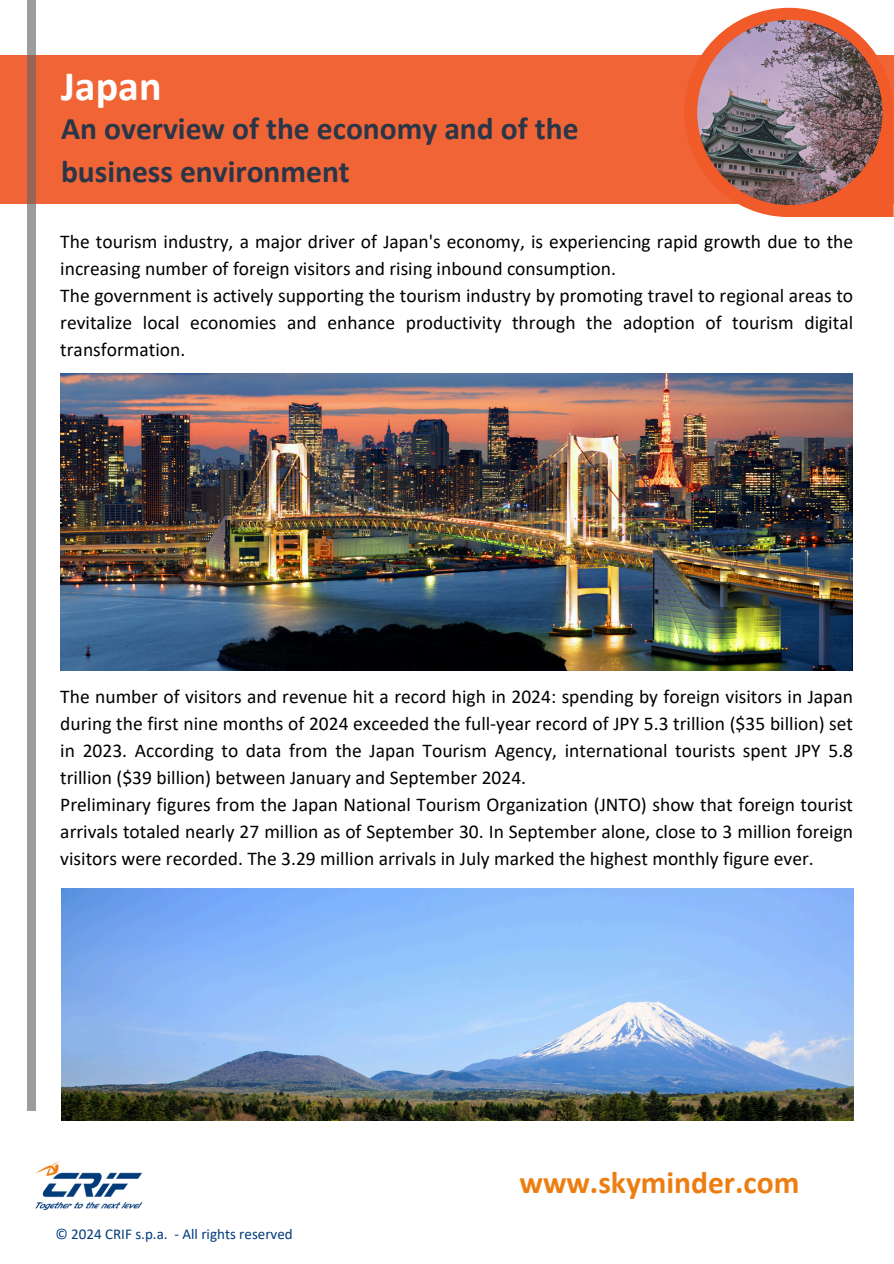
<style>
.page{position:relative;width:894px;height:1264px;background:#fff}
.page>*{position:absolute;margin:0;border:0;box-sizing:border-box;transform-origin:0 0}
.t1{font:700 42px "Calibri";color:#fff}
.t2{font:700 31.5px/43.8px "Calibri";color:#2a3647}
.t3{font:700 31.5px "Calibri";color:#ec7d11}
.t4{font:19.5px/27px "Calibri";color:#000}
.t5{font:15px "Calibri";color:#003b79}
</style>
<div class="page">
<div style="left:0;top:56px;width:893px;height:147px;background:#f16436"></div>
<svg style="left:27px;top:0;width:9px;height:1110px;background:#9b9492"></svg>
<svg style="left:684px;top:8px;width:209px;height:209px"></svg>
<img style="left:697px;top:20px;width:185px;height:185px;border-radius:50%">
<img style="left:35px;top:1161px;width:108px;height:49px">
<img style="left:60px;top:374px;width:792px;height:297px">
<img style="left:61px;top:888px;width:792px;height:232px">
<p class="t1" style="left:61px;top:69px;width:102px">Japan</p>
<p class="t2" style="left:61px;top:109px;width:519px">An overview of the economy and of the business environment</p>
<p class="t4" style="left:60px;top:229px;width:794px">The tourism industry, a major driver of Japan's economy, is experiencing rapid growth due to the increasing number of foreign visitors and rising inbound consumption.<br>The government is actively supporting the tourism industry by promoting travel to regional areas to revitalize local economies and enhance productivity through the adoption of tourism digital transformation.</p>
<h2 class="t4" style="left:60px;top:684px;width:794px">The number of visitors and revenue hit a record high in 2024: spending by foreign visitors in Japan during the first nine months of 2024 exceeded the full-year record of JPY 5.3 trillion ($35 billion) set in 2023. According to data from the Japan Tourism Agency, international tourists spent JPY 5.8 trillion ($39 billion) between January and September 2024.<br>Preliminary figures from the Japan National Tourism Organization (JNTO) show that foreign tourist arrivals totaled nearly 27 million as of September 30. In September alone, close to 3 million foreign visitors were recorded. The 3.29 million arrivals in July marked the highest monthly figure ever.</h2>
<h3 class="t5" style="left:55px;top:1227px;width:239px">© 2024 CRIF s.p.a. - All rights reserved</h3>
<p class="t3" style="left:519px;top:1169px;width:281px">www.skyminder.com</p>
</div>
